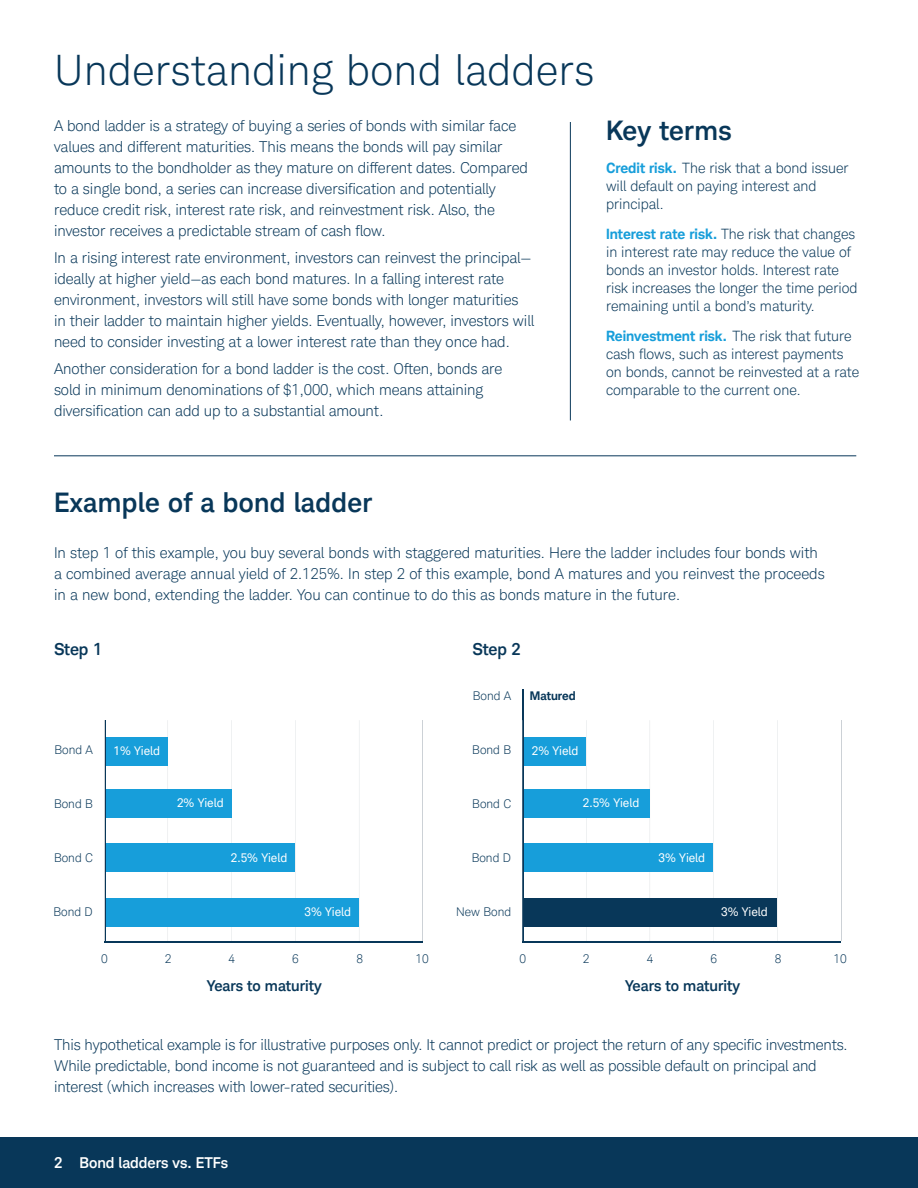
<style>
.page{position:relative;width:918px;height:1188px;background:#fff}
.page>*{position:absolute;margin:0;border:0;box-sizing:border-box;transform-origin:0 0}
.t1{font:300 42px "Charles Modern";letter-spacing:.015em;color:#083759}
.t2{font:500 27px "Charles Modern";letter-spacing:.015em;color:#083759}
.t3{font:500 16.5px "Charles Modern";letter-spacing:-.01em;color:#083759}
.t4{font:300 15px/21px "Charles Modern";letter-spacing:-.005em;color:#083759}
.t5{font:500 15px "Charles Modern";color:#083759}
.t6{font:500 15px "Charles Modern";color:#fff}
.t7{font:300 14.25px/18px "Charles Modern";color:#083759}
.t8{font:300 12px "Charles Modern";color:#083759}
.t9{font:12px "Charles Modern";color:#fff}
.t10{font:700 12px "Charles Modern";color:#083759}
.s1{font-weight:700;color:#179eda}
</style>
<div class="page">
<div style="left:0;top:1137px;width:918px;height:51px;background:#083759"></div>
<hr style="left:570px;top:122px;width:1px;height:298px;background:#083759">
<hr style="left:54px;top:455px;width:802px;height:1px;background:#083759">
<svg style="left:231px;top:720px;width:1px;height:221px"></svg>
<hr style="left:295px;top:720px;width:1px;height:178px;background:#ccd1d6">
<svg style="left:295px;top:927px;width:1px;height:14px"></svg>
<div style="left:104px;top:737px;width:64px;height:29px;background:#179eda"></div>
<hr style="left:104px;top:941px;width:319px;height:2px;background:#083759">
<svg style="left:359px;top:720px;width:1px;height:221px"></svg>
<hr style="left:423px;top:720px;width:1px;height:221px;background:#ccd1d6">
<div style="left:104px;top:789px;width:127px;height:29px;background:#179eda"></div>
<div style="left:104px;top:844px;width:191px;height:28px;background:#179eda"></div>
<div style="left:104px;top:898px;width:255px;height:29px;background:#179eda"></div>
<hr style="left:104px;top:720px;width:2px;height:223px;background:#083759">
<hr style="left:104px;top:720px;width:1px;height:221px;background:#ccd1d6">
<hr style="left:714px;top:720px;width:1px;height:178px;background:#ccd1d6">
<svg style="left:586px;top:720px;width:1px;height:221px"></svg>
<div style="left:523px;top:737px;width:63px;height:29px;background:#179eda"></div>
<hr style="left:523px;top:941px;width:318px;height:2px;background:#083759">
<svg style="left:777px;top:720px;width:1px;height:221px"></svg>
<hr style="left:841px;top:720px;width:1px;height:221px;background:#ccd1d6">
<div style="left:523px;top:789px;width:127px;height:29px;background:#179eda"></div>
<div style="left:523px;top:844px;width:190px;height:28px;background:#179eda"></div>
<div style="left:523px;top:898px;width:254px;height:29px;background:#083759"></div>
<hr style="left:523px;top:689px;width:1px;height:254px;background:#083759">
<svg style="left:522px;top:720px;width:1px;height:221px"></svg>
<h1 class="t1" style="left:54px;top:45px;width:542px">Understanding bond ladders</h1>
<p class="t4" style="left:54px;top:116px;width:476px">A bond ladder is a strategy of buying a series of bonds with similar face values and different maturities. This means the bonds will pay similar amounts to the bondholder as they mature on different dates. Compared to a single bond, a series can increase diversification and potentially reduce credit risk, interest rate risk, and reinvestment risk. Also, the investor receives a predictable stream of cash flow.</p>
<p class="t4" style="left:54px;top:248px;width:482px">In a rising interest rate environment, investors can reinvest the principal— ideally at higher yield—as each bond matures. In a falling interest rate environment, investors will still have some bonds with longer maturities<br>in their ladder to maintain higher yields. Eventually, however, investors will need to consider investing at a lower interest rate than they once had.</p>
<p class="t4" style="left:54px;top:359px;width:450px">Another consideration for a bond ladder is the cost. Often, bonds are sold in minimum denominations of $1,000, which means attaining diversification can add up to a substantial amount.</p>
<h2 class="t2" style="left:606px;top:113px;width:127px">Key terms</h2>
<p class="t7" style="left:606px;top:159px;width:244px"><span class="s1">Credit risk.</span> The risk that a bond issuer will default on paying interest and principal.</p>
<p class="t7" style="left:606px;top:225px;width:253px"><span class="s1">Interest rate risk.</span> The risk that changes in interest rate may reduce the value of bonds an investor holds. Interest rate risk increases the longer the time period remaining until a bond’s maturity.</p>
<p class="t7" style="left:606px;top:327px;width:255px"><span class="s1">Reinvestment risk.</span> The risk that future cash flows, such as interest payments on bonds, cannot be reinvested at a rate comparable to the current one.</p>
<h2 class="t2" style="left:54px;top:486px;width:320px">Example of a bond ladder</h2>
<p class="t4" style="left:54px;top:542px;width:772px">In step 1 of this example, you buy several bonds with staggered maturities. Here the ladder includes four bonds with a combined average annual yield of 2.125%. In step 2 of this example, bond A matures and you reinvest the proceeds in a new bond, extending the ladder. You can continue to do this as bonds mature in the future.</p>
<p class="t3" style="left:54px;top:639px;width:50px">Step 1</p>
<p class="t3" style="left:472px;top:639px;width:50px">Step 2</p>
<p class="t8" style="left:473px;top:689px;width:40px">Bond A</p>
<p class="t10" style="left:530px;top:688px;width:47px">Matured</p>
<p class="t8" style="left:54px;top:743px;width:40px">Bond A</p>
<p class="t9" style="left:114px;top:744px;width:48px">1% Yield</p>
<p class="t8" style="left:472px;top:743px;width:40px">Bond B</p>
<p class="t9" style="left:532px;top:744px;width:48px">2% Yield</p>
<p class="t8" style="left:54px;top:797px;width:40px">Bond B</p>
<p class="t9" style="left:177px;top:796px;width:48px">2% Yield</p>
<p class="t8" style="left:472px;top:797px;width:40px">Bond C</p>
<p class="t9" style="left:583px;top:796px;width:58px">2.5% Yield</p>
<p class="t8" style="left:54px;top:851px;width:40px">Bond C</p>
<p class="t9" style="left:231px;top:851px;width:58px">2.5% Yield</p>
<p class="t8" style="left:472px;top:851px;width:41px">Bond D</p>
<p class="t9" style="left:659px;top:851px;width:48px">3% Yield</p>
<p class="t8" style="left:53px;top:905px;width:41px">Bond D</p>
<p class="t9" style="left:304px;top:905px;width:48px">3% Yield</p>
<p class="t8" style="left:456px;top:905px;width:56px">New Bond</p>
<p class="t9" style="left:721px;top:905px;width:48px">3% Yield</p>
<p class="t8" style="left:101px;top:952px;width:8px">0</p>
<p class="t8" style="left:165px;top:952px;width:8px">2</p>
<p class="t8" style="left:228px;top:952px;width:8px">4</p>
<p class="t8" style="left:292px;top:952px;width:8px">6</p>
<p class="t8" style="left:357px;top:952px;width:8px">8</p>
<p class="t8" style="left:415px;top:952px;width:15px">10</p>
<p class="t8" style="left:519px;top:952px;width:8px">0</p>
<p class="t8" style="left:583px;top:952px;width:8px">2</p>
<p class="t8" style="left:647px;top:952px;width:8px">4</p>
<p class="t8" style="left:710px;top:952px;width:8px">6</p>
<p class="t8" style="left:775px;top:952px;width:8px">8</p>
<p class="t8" style="left:834px;top:952px;width:15px">10</p>
<p class="t5" style="left:207px;top:976px;width:116px">Years to maturity</p>
<p class="t5" style="left:625px;top:976px;width:116px">Years to maturity</p>
<p class="t4" style="left:54px;top:1034px;width:795px">This hypothetical example is for illustrative purposes only. It cannot predict or project the return of any specific investments.<br>While predictable, bond income is not guaranteed and is subject to call risk as well as possible default on principal and interest (which increases with lower-rated securities).</p>
<p class="t6" style="left:54px;top:1153px;width:176px">2 Bond ladders vs. ETFs</p>
</div>
